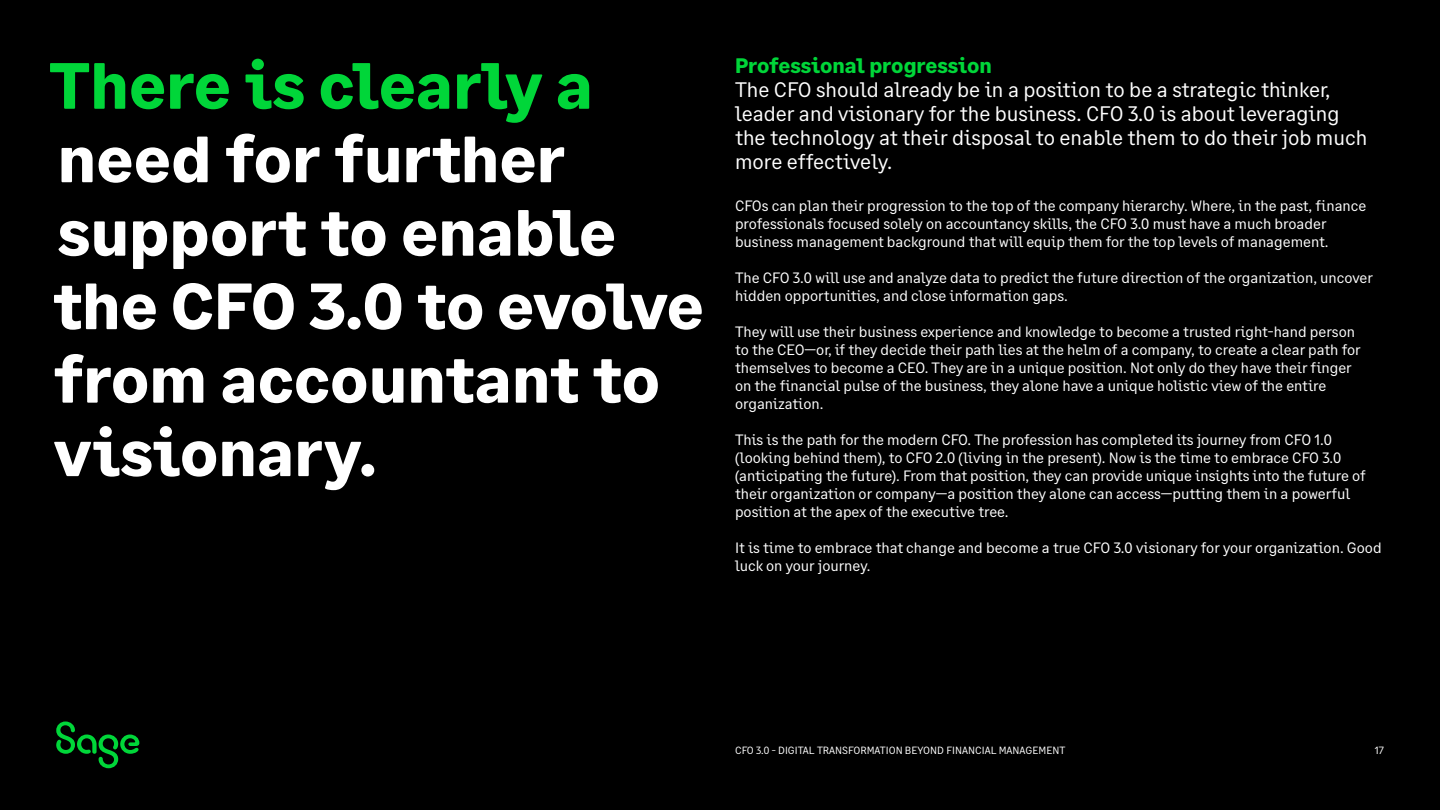
<style>
.page{position:relative;width:1440px;height:810px;background:#000}
.page>*{position:absolute;margin:0;border:0;box-sizing:border-box;transform-origin:0 0}
.t1{font:700 65.25px/73.5px "Sage Text";color:#fff}
.t2{font:700 65.25px "Sage Text";color:#00d639}
.t3{font:21px/24px "Sage Text";color:#fff}
.t4{font:700 21px "Sage Text";letter-spacing:-.005em;color:#00d639}
.t5{font:15px/18px "Sage Text";color:#fff}
.t6{font:10.5px "Sage Text";color:#fff}
</style>
<div class="page">
<svg style="left:56px;top:722px;width:83px;height:46px"></svg>
<h1 class="t2" style="left:49px;top:45px;width:546px">There is clearly a</h1>
<h1 class="t1" style="left:53px;top:124px;width:653px">need for further support to enable the CFO 3.0 to evolve from accountant to visionary.</h1>
<h2 class="t4" style="left:735px;top:53px;width:258px">Professional progression</h2>
<h2 class="t3" style="left:735px;top:78px;width:634px">The CFO should already be in a position to be a strategic thinker, leader and visionary for the business. CFO 3.0 is about leveraging the technology at their disposal to enable them to do their job much more effectively.</h2>
<p class="t5" style="left:735px;top:197px;width:633px">CFOs can plan their progression to the top of the company hierarchy. Where, in the past, finance professionals focused solely on accountancy skills, the CFO 3.0 must have a much broader business management background that will equip them for the top levels of management.</p>
<p class="t5" style="left:735px;top:269px;width:639px">The CFO 3.0 will use and analyze data to predict the future direction of the organization, uncover hidden opportunities, and close information gaps.</p>
<p class="t5" style="left:735px;top:323px;width:627px">They will use their business experience and knowledge to become a trusted right-hand person to the CEO—or, if they decide their path lies at the helm of a company, to create a clear path for themselves to become a CEO. They are in a unique position. Not only do they have their finger on the financial pulse of the business, they alone have a unique holistic view of the entire organization.</p>
<p class="t5" style="left:735px;top:431px;width:632px">This is the path for the modern CFO. The profession has completed its journey from CFO 1.0 (looking behind them), to CFO 2.0 (living in the present). Now is the time to embrace CFO 3.0 (anticipating the future). From that position, they can provide unique insights into the future of their organization or company—a position they alone can access—putting them in a powerful position at the apex of the executive tree.</p>
<p class="t5" style="left:735px;top:539px;width:648px">It is time to embrace that change and become a true CFO 3.0 visionary for your organization. Good luck on your journey.</p>
<p class="t6" style="left:735px;top:744px;width:332px">CFO 3.0 - DIGITAL TRANSFORMATION BEYOND FINANCIAL MANAGEMENT</p>
<p class="t6" style="left:1375px;top:744px;width:10px">17</p>
</div>
